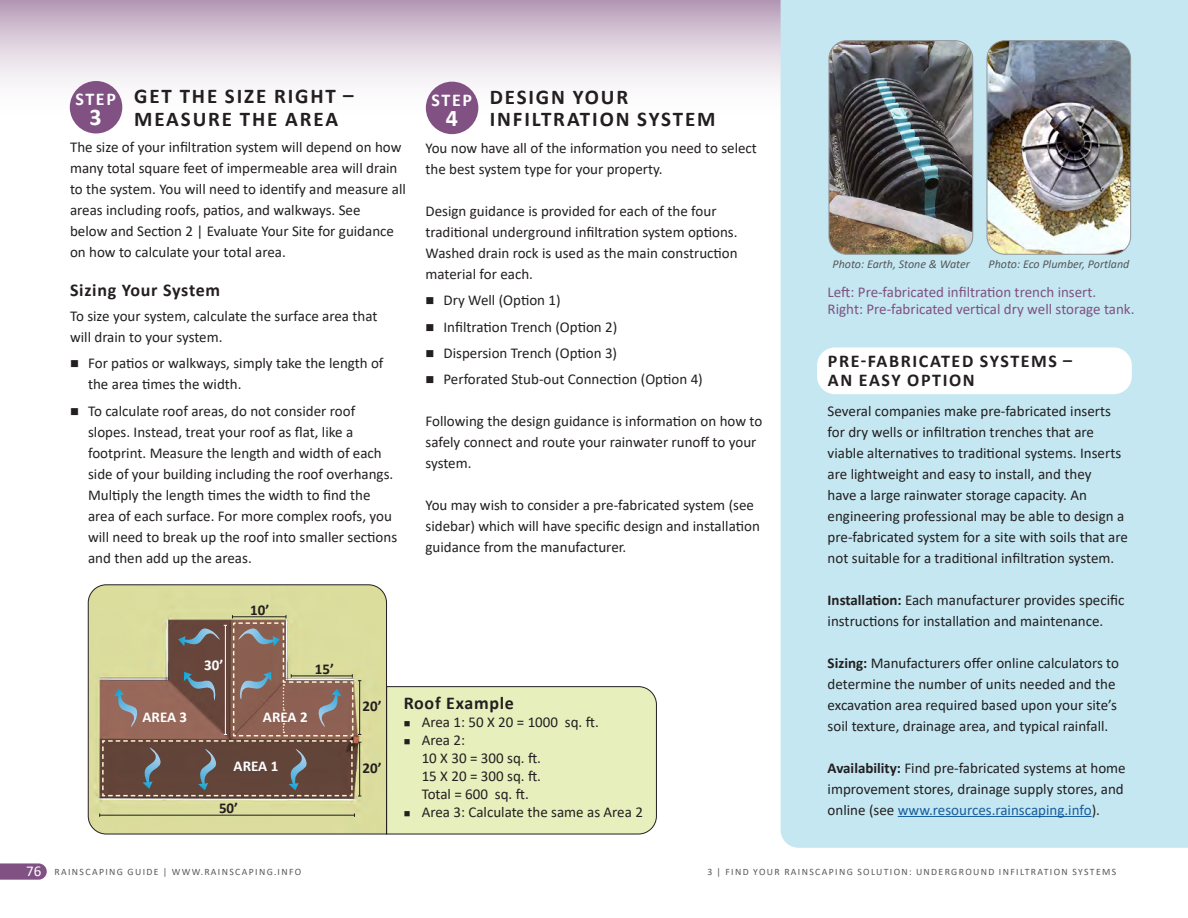
<style>
.page{position:relative;width:1188px;height:918px;background:#fff}
.page>*{position:absolute;margin:0;border:0;box-sizing:border-box;transform-origin:0 0}
.SC-Uses{font:700 24px "Calibri";color:#fff}
.SC-SHead_1_Black_Bold_Caps{font:700 21px/22.5px "Calibri";letter-spacing:.09em;color:#231f20}
.SC-DidYouKnow{font:700 18px/19.5px "Calibri";letter-spacing:.09em;color:#231f20}
.SC-SHead_2_Black_Bold_UL{font:700 18px "Calibri";letter-spacing:.04em;color:#231f20}
.SC-SHead_Maint_Black_Bold_UL{font:700 18px "Calibri";letter-spacing:.04em;color:#231f20}
.SC-Uses-2{font:700 18px "Calibri";letter-spacing:.09em;color:#fff}
.SC-Body__10pt__14pt_lead{font:15px/21px "Calibri";color:#231f20}
.SC-Body_Bullet{font:15px/21px "Calibri";color:#231f20}
.SC-caption_Purple_10_pt{font:15px/16.5px "Calibri";color:#805182}
.SC-Body__10pt__14pt_lead-2{font:700 15px "Calibri";color:#fff}
.SC-Body__10pt__14pt_lead-3{font:700 15px "Calibri";color:#231f20}
.SC_-_Photo_Source{font:italic 12px "Calibri";color:#57585a}
.t1{font:9.75px "Calibri";letter-spacing:.14em;color:#57585a}
.s1{font-weight:700}
.s2{color:#175d9e}
.s3{font-size:15px;color:#fff}
</style>
<div class="page">
<div style="left:0;top:0;width:1188px;height:120px;background:linear-gradient(to bottom,#bea6bf,#fff)"></div>
<svg style="left:0;top:863px;width:47px;height:17px"></svg>
<div style="left:387px;top:686px;width:270px;height:148px;background:#e7efbc"></div>
<svg style="left:88px;top:584px;width:299px;height:250px;background:#d5d69a"></svg>
<hr style="left:100px;top:815px;width:254px;height:1px;background:#231f20">
<svg style="left:101px;top:615px;width:260px;height:182px;background:#8e7662"></svg>
<div style="left:70px;top:81px;width:52px;height:53px;background:#805182;border-radius:50%"></div>
<div style="left:426px;top:82px;width:52px;height:52px;background:#805182;border-radius:50%"></div>
<div style="left:781px;top:0;width:407px;height:848px;background:#c4e7f1"></div>
<div style="left:817px;top:347px;width:315px;height:47px;background:#fff;border-radius:18px"></div>
<hr style="left:898px;top:816px;width:194px;height:1px;background:#175d9e">
<img style="left:987px;top:41px;width:144px;height:213px">
<div style="left:987px;top:40px;width:144px;height:214px;border:1px solid #939598;border-radius:18px"></div>
<img style="left:829px;top:41px;width:144px;height:213px">
<div style="left:829px;top:40px;width:144px;height:214px;border:1px solid #939598;border-radius:18px"></div>
<p class="SC-SHead_1_Black_Bold_Caps" style="left:134px;top:85px;width:221px">GET THE SIZE RIGHT –<br>MEASURE THE AREA</p>
<p class="SC-Body__10pt__14pt_lead" style="left:70px;top:136px;width:337px">The size of your infiltration system will depend on how many total square feet of impermeable area will drain to the system. You will need to identify and measure all areas including roofs, patios, and walkways. See<br>below and Section 2 | Evaluate Your Site for guidance on how to calculate your total area.</p>
<p class="SC-SHead_2_Black_Bold_UL" style="left:70px;top:278px;width:152px">Sizing Your System</p>
<p class="SC-Body__10pt__14pt_lead" style="left:70px;top:305px;width:309px">To size your system, calculate the surface area that will drain to your system.</p>
<p class="SC-Body_Bullet" style="left:88px;top:352px;width:297px;text-indent:-18px">■ For patios or walkways, simply take the length of the area times the width.</p>
<p class="SC-Body_Bullet" style="left:88px;top:400px;width:311px;text-indent:-18px">■ To calculate roof areas, do not consider roof slopes. Instead, treat your roof as flat, like a footprint. Measure the length and width of each side of your building including the roof overhangs.<br>Multiply the length times the width to find the area of each surface. For more complex roofs, you will need to break up the roof into smaller sections and then add up the areas.</p>
<p class="SC-Uses-2" style="left:76px;top:87px;width:42px">STEP</p>
<p class="SC-Uses" style="left:90px;top:100px;width:14px">3</p>
<p class="SC-Body__10pt__14pt_lead-2" style="left:204px;top:655px;width:21px">30’</p>
<p class="SC-Body__10pt__14pt_lead-3" style="left:250px;top:599px;width:21px">10’</p>
<p class="SC-Body__10pt__14pt_lead-3" style="left:315px;top:658px;width:21px">15’</p>
<p class="SC-SHead_1_Black_Bold_Caps" style="left:490px;top:85px;width:227px">DESIGN YOUR<br>INFILTRATION SYSTEM</p>
<p class="SC-Body__10pt__14pt_lead" style="left:426px;top:137px;width:333px">You now have all of the information you need to select the best system type for your property.</p>
<p class="SC-Body__10pt__14pt_lead" style="left:426px;top:200px;width:293px">Design guidance is provided for each of the four</p>
<p class="SC-Body__10pt__14pt_lead" style="left:426px;top:221px;width:314px;text-align:justify">traditional underground infiltration system options.<br>Washed drain rock is used as the main construction material for each.</p>
<p class="SC-Body_Bullet" style="left:426px;top:289px;width:137px">■ Dry Well (Option 1)</p>
<p class="SC-Body_Bullet" style="left:426px;top:316px;width:193px">■ Infiltration Trench (Option 2)</p>
<p class="SC-Body_Bullet" style="left:426px;top:342px;width:193px">■ Dispersion Trench (Option 3)</p>
<p class="SC-Body_Bullet" style="left:426px;top:369px;width:279px">■ Perforated Stub-out Connection (Option 4)</p>
<p class="SC-Body__10pt__14pt_lead" style="left:426px;top:411px;width:338px">Following the design guidance is information on how to safely connect and route your rainwater runoff to your system.</p>
<p class="SC-Body__10pt__14pt_lead" style="left:426px;top:495px;width:336px">You may wish to consider a pre-fabricated system (see sidebar) which will have specific design and installation guidance from the manufacturer.</p>
<p class="SC-Uses-2" style="left:432px;top:87px;width:42px">STEP</p>
<p class="SC-Uses" style="left:446px;top:101px;width:14px">4</p>
<p class="SC-Body__10pt__14pt_lead-2" style="left:142px;top:706px;width:46px">AREA 3</p>
<p class="SC-Body__10pt__14pt_lead-2" style="left:263px;top:706px;width:46px">AREA 2</p>
<p class="SC-Body__10pt__14pt_lead-2" style="left:234px;top:756px;width:46px">AREA 1</p>
<p class="SC-Body__10pt__14pt_lead-3" style="left:219px;top:797px;width:21px">50’</p>
<p class="SC-Body__10pt__14pt_lead-3" style="left:363px;top:696px;width:21px">20’</p>
<p class="SC-Body__10pt__14pt_lead-3" style="left:363px;top:757px;width:21px">20’</p>
<p class="SC-SHead_Maint_Black_Bold_UL" style="left:404px;top:691px;width:112px">Roof Example</p>
<p class="SC-Body_Bullet" style="left:404px;top:712px;width:197px">■ Area 1: 50 X 20 = 1000 sq. ft.</p>
<p class="SC-Body_Bullet" style="left:404px;top:730px;width:63px">■ Area 2:</p>
<p class="SC-Body_Bullet" style="left:422px;top:748px;width:121px">10 X 30 = 300 sq. ft.</p>
<p class="SC-Body_Bullet" style="left:422px;top:766px;width:121px">15 X 20 = 300 sq. ft.</p>
<p class="SC-Body_Bullet" style="left:422px;top:784px;width:109px">Total = 600 sq. ft.</p>
<p class="SC-Body_Bullet" style="left:404px;top:802px;width:241px">■ Area 3: Calculate the same as Area 2</p>
<p class="SC_-_Photo_Source" style="left:833px;top:256px;width:139px">Photo: Earth, Stone &amp; Water</p>
<p class="SC_-_Photo_Source" style="left:989px;top:256px;width:142px">Photo: Eco Plumber, Portland</p>
<p class="SC-caption_Purple_10_pt" style="left:828px;top:284px;width:308px">Left: Pre-fabricated infiltration trench insert.<br>Right: Pre-fabricated vertical dry well storage tank.</p>
<p class="SC-DidYouKnow" style="left:828px;top:351px;width:246px">PRE-FABRICATED SYSTEMS –<br>AN EASY OPTION</p>
<p class="SC-Body__10pt__14pt_lead" style="left:828px;top:400px;width:285px">Several companies make pre-fabricated inserts</p>
<p class="SC-Body__10pt__14pt_lead" style="left:828px;top:421px;width:268px">for dry wells or infiltration trenches that are</p>
<p class="SC-Body__10pt__14pt_lead" style="left:828px;top:442px;width:295px">viable alternatives to traditional systems. Inserts are lightweight and easy to install, and they</p>
<p class="SC-Body__10pt__14pt_lead" style="left:828px;top:484px;width:302px">have a large rainwater storage capacity. An engineering professional may be able to design a pre-fabricated system for a site with soils that are not suitable for a traditional infiltration system.</p>
<p class="SC-Body__10pt__14pt_lead" style="left:828px;top:589px;width:298px"><span class="s1">Installation:</span> Each manufacturer provides specific instructions for installation and maintenance.</p>
<p class="SC-Body__10pt__14pt_lead" style="left:828px;top:652px;width:293px"><span class="s1">Sizing:</span> Manufacturers offer online calculators to determine the number of units needed and the excavation area required based upon your site’s soil texture, drainage area, and typical rainfall.</p>
<p class="SC-Body__10pt__14pt_lead" style="left:828px;top:757px;width:300px"><span class="s1">Availability:</span> Find pre-fabricated systems at home improvement stores, drainage supply stores, and online (see <span class="s2">www.resources.rainscaping.info</span>).</p>
<p class="t1" style="left:26px;top:865px;width:277px"><span class="s3">76</span> RAINSCAPING GUIDE | WWW.RAINSCAPING.INFO</p>
<p class="t1" style="left:708px;top:865px;width:410px">3 | FIND YOUR RAINSCAPING SOLUTION: UNDERGROUND INFILTRATION SYSTEMS</p>
</div>
